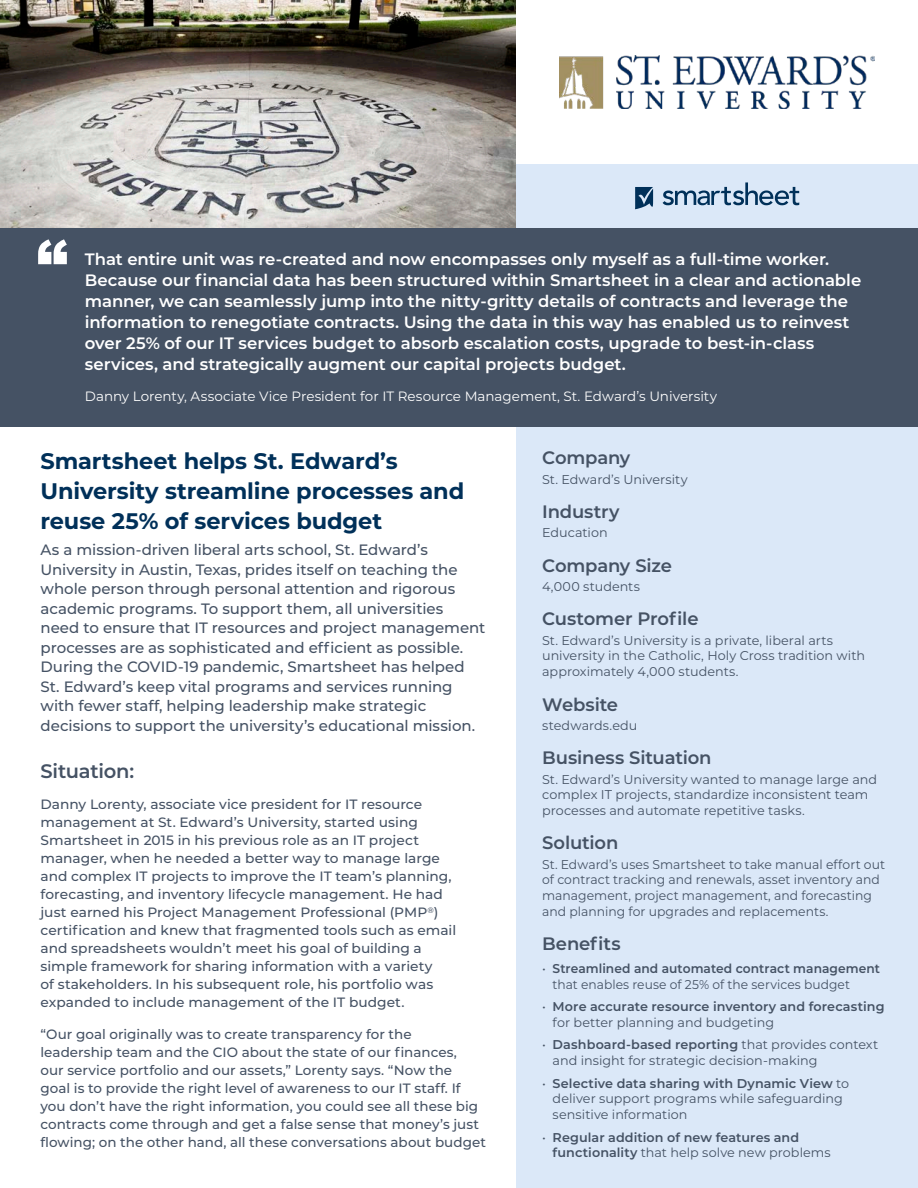
<style>
.page{position:relative;width:918px;height:1188px;background:#fff}
.page>*{position:absolute;margin:0;border:0;box-sizing:border-box;transform-origin:0 0}
.t1{font:700 22.5px/30px "Montserrat";letter-spacing:-.005em;color:#003059}
.t2{font:600 19.5px "Montserrat";letter-spacing:-.01em;color:#455264}
.t3{font:600 18px "Montserrat";letter-spacing:-.005em;color:#455264}
.Pull_Quote{font:600 16.5px/21px "Montserrat";letter-spacing:-.005em;color:#fff}
.Summary{font:500 15px/19.5px "Montserrat";letter-spacing:-.005em;color:#455264}
.Body_Copy_3_Column{font:500 13.5px/18px "Montserrat";color:#455264}
.Quote_Name{font:13.5px "Montserrat";color:#fff}
.H2_Side_bar{font:12.75px/15.8px "Montserrat";color:#455264}
.Side-bar_bullets{font:12.75px/15.8px "Montserrat";color:#455264}
.Side-bar_bullets-2{font:600 12.75px/15.8px "Montserrat";letter-spacing:.005em;color:#455264}
.s1{font-weight:600}
.s2{font-weight:400}
</style>
<div class="page">
<img style="left:0;top:0;width:516px;height:228px">
<div style="left:516px;top:0;width:402px;height:1188px;background:#dbe8f8"></div>
<div style="left:516px;top:0;width:402px;height:164px;background:#fff"></div>
<div style="left:0;top:228px;width:918px;height:199px;background:#455264"></div>
<img style="left:560px;top:56px;width:314px;height:52px">
<svg style="left:663px;top:182px;width:136px;height:23px"></svg>
<svg style="left:635px;top:187px;width:18px;height:22px"></svg>
<svg style="left:38px;top:239px;width:29px;height:25px"></svg>
<p class="Pull_Quote" style="left:85px;top:248px;width:778px">That entire unit was re-created and now encompasses only myself as a full-time worker.<br>Because our financial data has been structured within Smartsheet in a clear and actionable manner, we can seamlessly jump into the nitty-gritty details of contracts and leverage the information to renegotiate contracts. Using the data in this way has enabled us to reinvest over 25% of our IT services budget to absorb escalation costs, upgrade to best-in-class services, and strategically augment our capital projects budget.</p>
<p class="Quote_Name" style="left:85px;top:387px;width:634px">Danny Lorenty, Associate Vice President for IT Resource Management, St. Edward’s University</p>
<h2 class="t1" style="left:40px;top:445px;width:425px">Smartsheet helps St. Edward’s<br>University streamline processes and reuse 25% of services budget</h2>
<p class="Summary" style="left:40px;top:539px;width:446px">As a mission-driven liberal arts school, St. Edward’s University in Austin, Texas, prides itself on teaching the whole person through personal attention and rigorous academic programs. To support them, all universities need to ensure that IT resources and project management processes are as sophisticated and efficient as possible.<br>During the COVID-19 pandemic, Smartsheet has helped St. Edward’s keep vital programs and services running with fewer staff, helping leadership make strategic decisions to support the university’s educational mission.</p>
<h2 class="t2" style="left:40px;top:757px;width:95px">Situation:</h2>
<p class="Body_Copy_3_Column" style="left:40px;top:795px;width:417px">Danny Lorenty, associate vice president for IT resource management at St. Edward’s University, started using Smartsheet in 2015 in his previous role as an IT project manager, when he needed a better way to manage large and complex IT projects to improve the IT team’s planning, forecasting, and inventory lifecycle management. He had just earned his Project Management Professional (PMP<sup>®</sup>) certification and knew that fragmented tools such as email and spreadsheets wouldn’t meet his goal of building a simple framework for sharing information with a variety<br>of stakeholders. In his subsequent role, his portfolio was expanded to include management of the IT budget.</p>
<p class="Body_Copy_3_Column" style="left:40px;top:1024px;width:447px">“Our goal originally was to create transparency for the leadership team and the CIO about the state of our finances,<br>our service portfolio and our assets,” Lorenty says. “Now the<br>goal is to provide the right level of awareness to our IT staff. If you don’t have the right information, you could see all these big contracts come through and get a false sense that money’s just flowing; on the other hand, all these conversations about budget</p>
<h2 class="t3" style="left:542px;top:445px;width:90px">Company</h2>
<p class="H2_Side_bar" style="left:542px;top:471px;width:147px">St. Edward’s University</p>
<h2 class="t3" style="left:542px;top:499px;width:79px">Industry</h2>
<p class="H2_Side_bar" style="left:542px;top:525px;width:67px">Education</p>
<h2 class="t3" style="left:542px;top:553px;width:131px">Company Size</h2>
<p class="H2_Side_bar" style="left:542px;top:578px;width:99px">4,000 students</p>
<h2 class="t3" style="left:542px;top:606px;width:158px">Customer Profile</h2>
<p class="H2_Side_bar" style="left:542px;top:632px;width:325px">St. Edward’s University is a private, liberal arts university in the Catholic, Holy Cross tradition with approximately 4,000 students.</p>
<h2 class="t3" style="left:542px;top:691px;width:77px">Website</h2>
<p class="H2_Side_bar" style="left:542px;top:717px;width:97px">stedwards.edu</p>
<h2 class="t3" style="left:542px;top:745px;width:171px">Business Situation</h2>
<p class="H2_Side_bar" style="left:542px;top:771px;width:336px">St. Edward’s University wanted to manage large and complex IT projects, standardize inconsistent team processes and automate repetitive tasks.</p>
<h2 class="t3" style="left:542px;top:830px;width:78px">Solution</h2>
<p class="H2_Side_bar" style="left:542px;top:856px;width:344px">St. Edward’s uses Smartsheet to take manual effort out of contract tracking and renewals, asset inventory and management, project management, and forecasting and planning for upgrades and replacements.</p>
<h2 class="t3" style="left:542px;top:931px;width:80px">Benefits</h2>
<p class="Side-bar_bullets" style="left:553px;top:960px;width:329px;text-indent:-10px">• <span class="s1">Streamlined and automated contract management </span>that enables reuse of 25% of the services budget</p>
<p class="Side-bar_bullets-2" style="left:553px;top:998px;width:333px;text-indent:-10px"><span class="s2">•</span> More accurate resource inventory and forecasting <span class="s2">for better planning and budgeting</span></p>
<p class="Side-bar_bullets" style="left:553px;top:1037px;width:327px;text-indent:-10px">• <span class="s1">Dashboard-based reporting</span> that provides context and insight for strategic decision-making</p>
<p class="Side-bar_bullets" style="left:553px;top:1075px;width:298px;text-indent:-10px">• <span class="s1">Selective data sharing with Dynamic View</span> to deliver support programs while safeguarding sensitive information</p>
<p class="Side-bar_bullets-2" style="left:553px;top:1129px;width:280px;text-indent:-10px"><span class="s2">•</span> Regular addition of new features and functionality <span class="s2">that help solve new problems</span></p>
</div>
